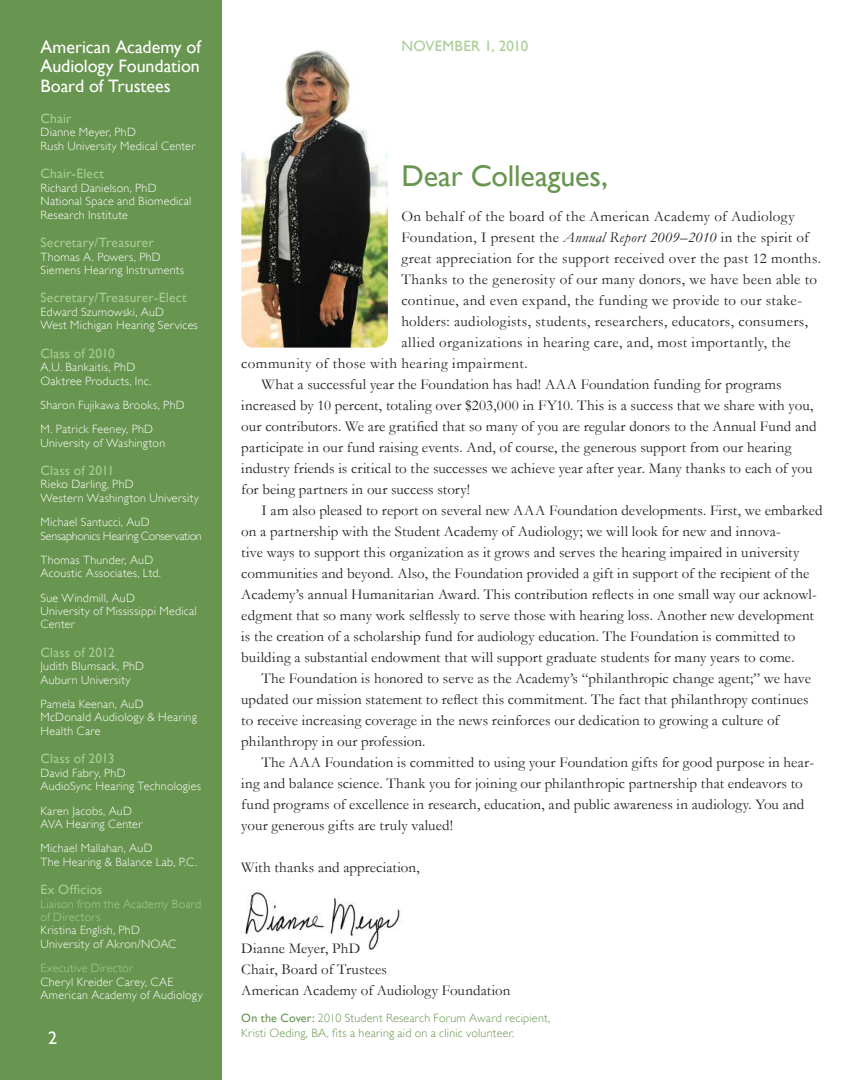
<style>
.page{position:relative;width:864px;height:1080px;background:#fff}
.page>*{position:absolute;margin:0;border:0;box-sizing:border-box;transform-origin:0 0}
.t1{font:30px "Gill Sans";letter-spacing:-.01em;color:#68954f}
.t2{font:18px/19.5px "Gill Sans";letter-spacing:-.005em;color:#fff;text-align:justify}
.t3{font:15px/21px "Garamond";letter-spacing:.01em;color:#221f1f}
.t4{font:15px "Garamond";letter-spacing:.03em;color:#221f1f}
.t5{font:15px "Gill Sans";letter-spacing:.015em;color:#a8cd96}
.t6{font:13.5px "Gill Sans";letter-spacing:.015em;color:#a8cd96}
.t7{font:300 12px/13.5px "Gill Sans";letter-spacing:.02em;color:#fff}
.t8{font:300 12px/15px "Gill Sans";letter-spacing:.02em;color:#68954f}
.t9{font:300 12px/13.5px "Gill Sans";letter-spacing:.02em;color:#a8cd96}
.t10{font:300 12px/13.5px "Gill Sans";letter-spacing:-.015em;color:#fff}
.s1{font-style:italic}
.s2{font-weight:400}
</style>
<div class="page">
<img style="left:245px;top:891px;width:155px;height:59px">
<img style="left:241px;top:50px;width:147px;height:298px">
<div style="left:0;top:0;width:221px;height:1080px;background:#68954f"></div>
<p class="t2" style="left:40px;top:38px;width:162px">American Academy of Audiology Foundation Board of Trustees</p>
<p class="t6" style="left:40px;top:113px;width:33px">Chair</p>
<p class="t7" style="left:40px;top:127px;width:156px">Dianne Meyer, PhD<br>Rush University Medical Center</p>
<p class="t6" style="left:40px;top:168px;width:65px">Chair-Elect</p>
<p class="t7" style="left:40px;top:182px;width:152px">Richard Danielson, PhD<br>National Space and Biomedical<br>Research Institute</p>
<p class="t6" style="left:40px;top:237px;width:115px">Secretary/Treasurer</p>
<p class="t7" style="left:40px;top:251px;width:145px">Thomas A. Powers, PhD<br>Siemens Hearing Instruments</p>
<p class="t6" style="left:40px;top:292px;width:148px">Secretary/Treasurer-Elect</p>
<p class="t7" style="left:40px;top:306px;width:159px">Edward Szumowski, AuD<br>West Michigan Hearing Services</p>
<p class="t6" style="left:40px;top:348px;width:76px">Class of 2010</p>
<p class="t7" style="left:40px;top:361px;width:112px">A.U. Bankaitis, PhD<br>Oaktree Products, Inc.</p>
<p class="t7" style="left:40px;top:394px;width:146px;line-height:24.3px">Sharon Fujikawa Brooks, PhD<br>M. Patrick Feeney, PhD</p>
<p class="t7" style="left:40px;top:436px;width:126px">University of Washington</p>
<p class="t6" style="left:40px;top:465px;width:75px">Class of 2011</p>
<p class="t7" style="left:40px;top:479px;width:160px">Rieko Darling, PhD<br>Western Washington University</p>
<p class="t10" style="left:40px;top:516px;width:163px">Michael Santucci, AuD<br>Sensaphonics Hearing Conservation</p>
<p class="t7" style="left:40px;top:554px;width:122px">Thomas Thunder, AuD<br>Acoustic Associates, Ltd.</p>
<p class="t7" style="left:40px;top:592px;width:158px">Sue Windmill, AuD<br>University of Mississippi Medical<br>Center</p>
<p class="t6" style="left:40px;top:647px;width:76px">Class of 2012</p>
<p class="t7" style="left:40px;top:660px;width:105px">Judith Blumsack, PhD<br>Auburn University</p>
<p class="t7" style="left:40px;top:698px;width:158px">Pamela Keenan, AuD<br>McDonald Audiology &amp; Hearing<br>Health Care</p>
<p class="t6" style="left:40px;top:753px;width:76px">Class of 2013</p>
<p class="t7" style="left:40px;top:766px;width:162px">David Fabry, PhD<br>AudioSync Hearing Technologies</p>
<p class="t7" style="left:40px;top:805px;width:103px">Karen Jacobs, AuD<br>AVA Hearing Center</p>
<p class="t7" style="left:40px;top:842px;width:158px">Michael Mallahan, AuD<br>The Hearing &amp; Balance Lab, P.C.</p>
<p class="t6" style="left:40px;top:882px;width:64px">Ex Officios</p>
<p class="t9" style="left:40px;top:898px;width:162px">Liaison from the Academy Board of Directors</p>
<p class="t7" style="left:40px;top:925px;width:137px">Kristina English, PhD<br>University of Akron/NOAC</p>
<p class="t9" style="left:40px;top:961px;width:94px">Executive Director</p>
<p class="t7" style="left:40px;top:975px;width:164px">Cheryl Kreider Carey, CAE<br>American Academy of Audiology</p>
<p class="t2" style="left:48px;top:1029px;width:10px">2</p>
<p class="t5" style="left:401px;top:40px;width:128px">NOVEMBER 1, 2010</p>
<h1 class="t1" style="left:401px;top:163px;width:208px">Dear Colleagues,</h1>
<p class="t3" style="left:401px;top:207px;width:395px">On behalf of the board of the American Academy of Audiology</p>
<p class="t3" style="left:401px;top:228px;width:409px">Foundation, I present the <span class="s1">Annual Report 2009–2010</span> in the spirit of</p>
<p class="t3" style="left:401px;top:249px;width:421px">great appreciation for the support received over the past 12 months.</p>
<p class="t3" style="left:401px;top:270px;width:417px">Thanks to the generosity of our many donors, we have been able to</p>
<p class="t3" style="left:401px;top:291px;width:402px">continue, and even expand, the funding we provide to our stake-</p>
<p class="t3" style="left:401px;top:312px;width:408px">holders: audiologists, students, researchers, educators, consumers,</p>
<p class="t4" style="left:401px;top:337px;width:391px">allied organizations in hearing care, and, most importantly, the</p>
<p class="t4" style="left:241px;top:358px;width:288px">community of those with hearing impairment.</p>
<p class="t3" style="left:262px;top:375px;width:522px">What a successful year the Foundation has had! AAA Foundation funding for programs</p>
<p class="t3" style="left:241px;top:396px;width:574px">increased by 10 percent, totaling over $203,000 in FY10. This is a success that we share with you,</p>
<p class="t3" style="left:241px;top:415px;width:577px">our contributors. We are gratified that so many of you are regular donors to the Annual Fund and</p>
<p class="t3" style="left:241px;top:438px;width:552px">participate in our fund raising events. And, of course, the generous support from our hearing</p>
<p class="t3" style="left:241px;top:459px;width:573px">industry friends is critical to the successes we achieve year after year. Many thanks to each of you</p>
<p class="t3" style="left:241px;top:480px;width:230px">for being partners in our success story!</p>
<p class="t3" style="left:262px;top:501px;width:563px">I am also pleased to report on several new AAA Foundation developments. First, we embarked</p>
<p class="t3" style="left:241px;top:522px;width:541px">on a partnership with the Student Academy of Audiology; we will look for new and innova-</p>
<p class="t3" style="left:241px;top:543px;width:560px">tive ways to support this organization as it grows and serves the hearing impaired in university</p>
<p class="t3" style="left:241px;top:564px;width:570px">communities and beyond. Also, the Foundation provided a gift in support of the recipient of the</p>
<p class="t3" style="left:241px;top:583px;width:577px">Academy’s annual Humanitarian Award. This contribution reflects in one small way our acknowl-</p>
<p class="t3" style="left:241px;top:604px;width:574px">edgment that so many work selflessly to serve those with hearing loss. Another new development</p>
<p class="t3" style="left:241px;top:627px;width:556px">is the creation of a scholarship fund for audiology education. The Foundation is committed to</p>
<p class="t3" style="left:241px;top:648px;width:555px">building a substantial endowment that will support graduate students for many years to come.</p>
<p class="t3" style="left:262px;top:669px;width:551px">The Foundation is honored to serve as the Academy’s “philanthropic change agent;” we have</p>
<p class="t3" style="left:241px;top:688px;width:569px">updated our mission statement to reflect this commitment. The fact that philanthropy continues</p>
<p class="t3" style="left:241px;top:711px;width:540px">to receive increasing coverage in the news reinforces our dedication to growing a culture of</p>
<p class="t3" style="left:241px;top:732px;width:186px">philanthropy in our profession.</p>
<p class="t3" style="left:262px;top:753px;width:554px">The AAA Foundation is committed to using your Foundation gifts for good purpose in hear-</p>
<p class="t3" style="left:241px;top:774px;width:563px">ing and balance science. Thank you for joining our philanthropic partnership that endeavors to</p>
<p class="t3" style="left:241px;top:795px;width:565px">fund programs of excellence in research, education, and public awareness in audiology. You and</p>
<p class="t3" style="left:241px;top:816px;width:213px">your generous gifts are truly valued!</p>
<p class="t3" style="left:241px;top:858px;width:180px">With thanks and appreciation,</p>
<p class="t3" style="left:241px;top:939px;width:271px">Dianne Meyer, PhD<br>Chair, Board of Trustees<br>American Academy of Audiology Foundation</p>
<p class="t8" style="left:241px;top:1012px;width:311px"><span class="s2">On the Cover:</span> 2010 Student Research Forum Award recipient,<br>Kristi Oeding, BA, fits a hearing aid on a clinic volunteer.</p>
</div>
